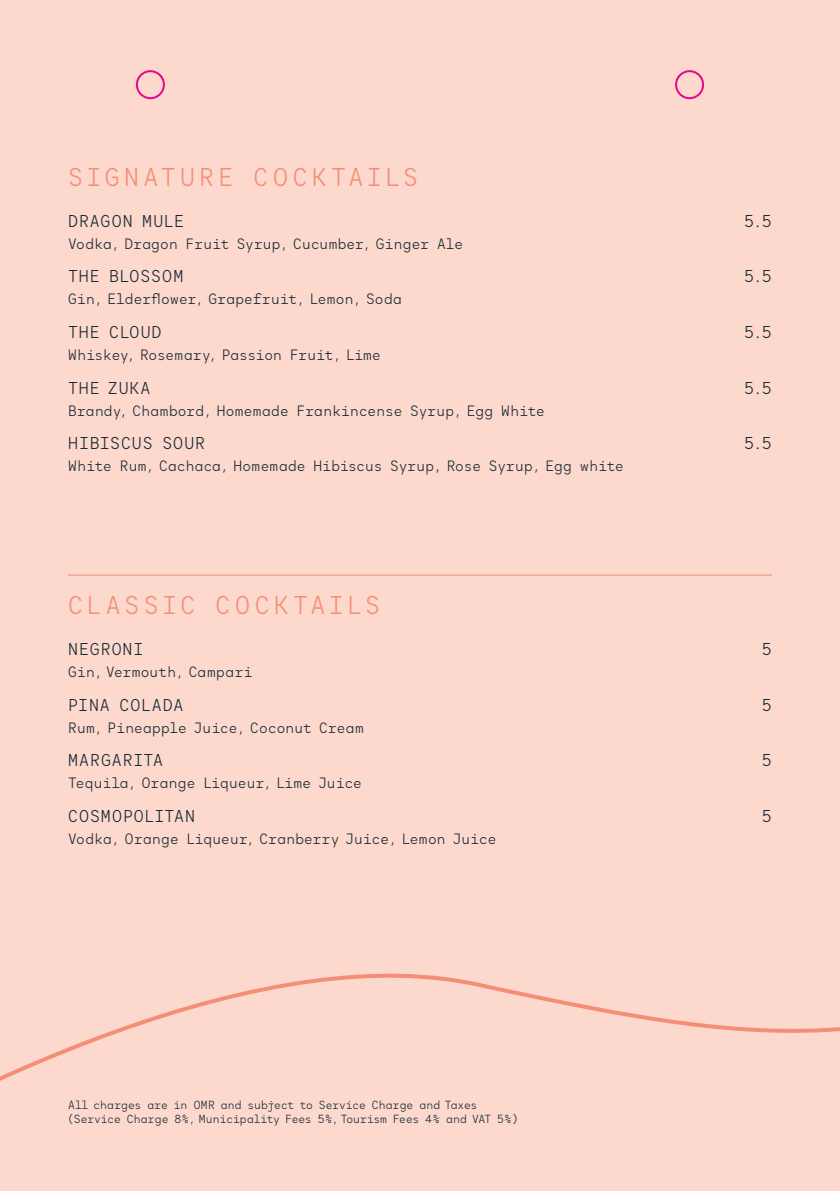
<style>
.page{position:relative;width:840px;height:1191px;background:#fff}
.page>*{position:absolute;margin:0;border:0;box-sizing:border-box;transform-origin:0 0}
.Section_Header{font:24px "Antikor Text";letter-spacing:.17em;color:#f58e76}
.Wines{font:16px "Antikor Text";letter-spacing:.06em;color:#172938}
.Descriptor{font:14px "Antikor Text";letter-spacing:.02em;color:#172938}
.Wines-2{font:14px "Antikor Text";letter-spacing:.02em;color:#172938}
.Descriptor-2{font:14px "Antikor Text";color:#172938}
.t1{font:11px/14px "Antikor Text";letter-spacing:-.01em;color:#172938}
</style>
<div class="page">
<div style="left:0;top:0;width:839px;height:1191px;background:#fcd9cc"></div>
<svg style="left:0;top:973px;width:839px;height:108px"></svg>
<hr style="left:68px;top:575px;width:703px;height:1px;background:#f58e76">
<div style="left:136px;top:70px;width:29px;height:29px;border:2px solid #ed028c;border-radius:50%"></div>
<div style="left:674px;top:70px;width:29px;height:29px;border:2px solid #ed028c;border-radius:50%"></div>
<p class="Section_Header" style="left:68px;top:161px;width:351px">SIGNATURE COCKTAILS</p>
<p class="Wines" style="left:68px;top:210px;width:117px">DRAGON MULE</p>
<p class="Wines" style="left:743px;top:210px;width:29px">5.5</p>
<p class="Descriptor" style="left:68px;top:235px;width:396px">Vodka, Dragon Fruit Syrup, Cucumber, Ginger Ale</p>
<p class="Wines" style="left:68px;top:266px;width:117px">THE BLOSSOM</p>
<p class="Wines" style="left:743px;top:266px;width:29px">5.5</p>
<p class="Descriptor" style="left:68px;top:290px;width:335px">Gin, Elderflower, Grapefruit, Lemon, Soda</p>
<p class="Wines" style="left:68px;top:322px;width:95px">THE CLOUD</p>
<p class="Wines" style="left:743px;top:322px;width:29px">5.5</p>
<p class="Descriptor-2" style="left:68px;top:346px;width:314px">Whiskey, Rosemary, Passion Fruit, Lime</p>
<p class="Wines" style="left:68px;top:377px;width:84px">THE ZUKA</p>
<p class="Wines" style="left:743px;top:377px;width:29px">5.5</p>
<p class="Wines-2" style="left:68px;top:402px;width:478px">Brandy, Chambord, Homemade Frankincense Syrup, Egg White</p>
<p class="Wines" style="left:68px;top:433px;width:138px">HIBISCUS SOUR</p>
<p class="Wines" style="left:743px;top:433px;width:29px">5.5</p>
<p class="Wines-2" style="left:68px;top:457px;width:557px">White Rum, Cachaca, Homemade Hibiscus Syrup, Rose Syrup, Egg white</p>
<p class="Section_Header" style="left:68px;top:589px;width:313px">CLASSIC COCKTAILS</p>
<p class="Wines" style="left:68px;top:639px;width:77px">NEGRONI</p>
<p class="Wines" style="left:761px;top:639px;width:11px">5</p>
<p class="Descriptor" style="left:68px;top:663px;width:186px">Gin, Vermouth, Campari</p>
<p class="Wines" style="left:68px;top:694px;width:117px">PINA COLADA</p>
<p class="Wines" style="left:761px;top:694px;width:11px">5</p>
<p class="Descriptor" style="left:68px;top:718px;width:297px">Rum, Pineapple Juice, Coconut Cream</p>
<p class="Wines" style="left:68px;top:750px;width:96px">MARGARITA</p>
<p class="Wines" style="left:761px;top:750px;width:11px">5</p>
<p class="Descriptor" style="left:68px;top:774px;width:295px">Tequila, Orange Liqueur, Lime Juice</p>
<p class="Wines" style="left:68px;top:806px;width:128px">COSMOPOLITAN</p>
<p class="Wines" style="left:761px;top:806px;width:11px">5</p>
<p class="Wines-2" style="left:68px;top:830px;width:429px">Vodka, Orange Liqueur, Cranberry Juice, Lemon Juice</p>
<p class="t1" style="left:68px;top:1097px;width:451px">All charges are in OMR and subject to Service Charge and Taxes (Service Charge 8%, Municipality Fees 5%, Tourism Fees 4% and VAT 5%)</p>
</div>
